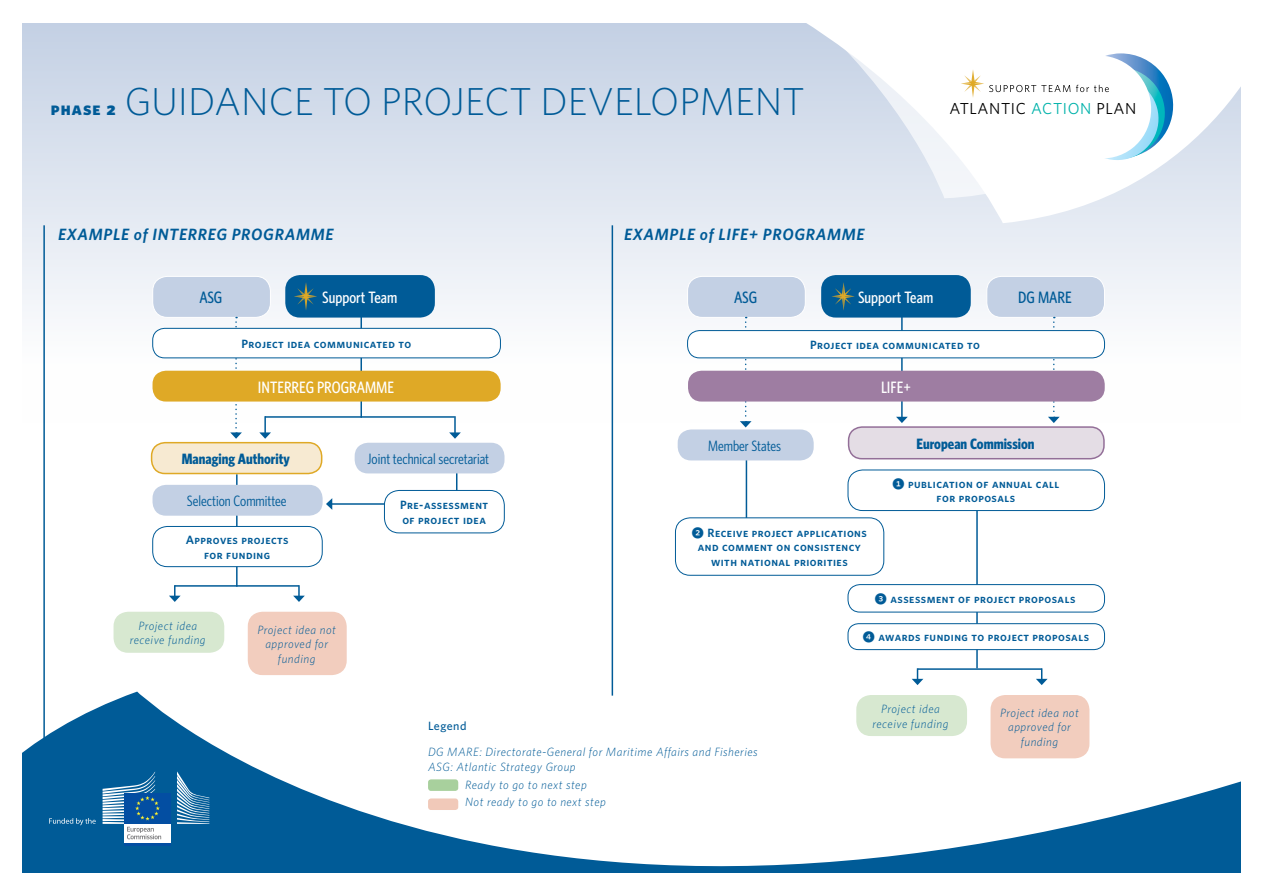
<style>
.page{position:relative;width:1263px;height:893px;background:#fff}
.page>*{position:absolute;margin:0;border:0;box-sizing:border-box;transform-origin:0 0}
.t1{font:300 39px "Whitney HTF";color:#005b97}
.t2{font:500 condensed 16.5px "Whitney HTF";color:#fff}
.t3{font:500 condensed 16.5px "Whitney HTF";color:#005b97}
.t4{font:italic 600 16.35px "Whitney HTF";letter-spacing:.04em;color:#005b97}
.t5{font:15.9px "Whitney HTF";letter-spacing:.04em;color:#000}
.t6{font:condensed 15px "Whitney HTF";color:#005b97}
.t7{font:700 condensed 15px "Whitney HTF";color:#005b97}
.t8{font:12px/14.4px "Whitney HTF Semi Bold SC";letter-spacing:.04em;color:#005b97;text-align:center}
.t9{font:italic 300 12px/14.4px "Whitney HTF";letter-spacing:.04em;color:#005b97;text-align:center}
.t10{font:500 12px "Whitney HTF";letter-spacing:.04em;color:#005b97}
.s1{font-family:"Whitney HTF Black SC";font-weight:400;font-size:18px}
.s2{color:#00b2aa}
.s3{font-family:"Whitney Index Black Round Bd"}
</style>
<div class="page">
<div style="left:22px;top:23px;width:1219px;height:400px;background:linear-gradient(to bottom,#c4d1e5,#fff)"></div>
<svg style="left:22px;top:692px;width:1219px;height:181px"></svg>
<svg style="left:49px;top:818px;width:47px;height:7px"></svg>
<div style="left:124px;top:823px;width:46px;height:20px;background:#fff"></div>
<div style="left:124px;top:793px;width:46px;height:31px;background:#034ea2"></div>
<hr style="left:124px;top:843px;width:46px;height:2px;background:#034ea2">
<svg style="left:177px;top:771px;width:32px;height:53px;background:#4688b3"></svg>
<svg style="left:103px;top:771px;width:58px;height:68px"></svg>
<svg style="left:127px;top:23px;width:1114px;height:200px;background:#e1e7f1"></svg>
<svg style="left:162px;top:23px;width:1078px;height:175px;fill:#d7dfed"></svg>
<svg style="left:961px;top:49px;width:219px;height:116px"></svg>
<hr style="left:332px;top:503px;width:76px;height:2px;background:#005b97">
<svg style="left:326px;top:498px;width:6px;height:12px"></svg>
<hr style="left:360px;top:311px;width:2px;height:107px;background:#005b97">
<hr style="left:901px;top:311px;width:2px;height:106px;background:#005b97">
<svg style="left:896px;top:417px;width:12px;height:6px"></svg>
<hr style="left:265px;top:416px;width:190px;height:2px;background:#005b97">
<svg style="left:259px;top:416px;width:12px;height:23px"></svg>
<svg style="left:449px;top:416px;width:12px;height:23px"></svg>
<hr style="left:236px;top:474px;width:2px;height:113px;background:#005b97">
<hr style="left:976px;top:482px;width:2px;height:186px;background:#005b97">
<hr style="left:746px;top:458px;width:1px;height:63px;background:#005b97">
<hr style="left:456px;top:460px;width:1px;height:44px;background:#005b97">
<hr style="left:175px;top:585px;width:124px;height:2px;background:#005b97">
<svg style="left:169px;top:585px;width:12px;height:17px"></svg>
<svg style="left:293px;top:585px;width:12px;height:17px"></svg>
<hr style="left:917px;top:668px;width:125px;height:2px;background:#005b97">
<svg style="left:912px;top:668px;width:11px;height:17px"></svg>
<svg style="left:1036px;top:668px;width:11px;height:17px"></svg>
<div style="left:114px;top:612px;width:110px;height:41px;background:#d7e8d0;border-radius:15px"></div>
<div style="left:856px;top:695px;width:111px;height:41px;background:#d7e8d0;border-radius:15px"></div>
<div style="left:248px;top:612px;width:99px;height:63px;background:#f2cdbe;border-radius:15px"></div>
<div style="left:990px;top:695px;width:99px;height:63px;background:#f2cdbe;border-radius:15px"></div>
<div style="left:152px;top:443px;width:170px;height:30px;background:#f7ead2;border-radius:14px"></div>
<div style="left:151px;top:442px;width:171px;height:32px;border:2px solid #dfa926;border-radius:14px"></div>
<div style="left:153px;top:485px;width:170px;height:31px;background:#c3d0e4;border-radius:14px"></div>
<div style="left:678px;top:429px;width:136px;height:31px;background:#c3d0e4;border-radius:14px"></div>
<div style="left:153px;top:526px;width:169px;height:41px;background:#fff;border-radius:15px"></div>
<div style="left:153px;top:526px;width:169px;height:41px;border:1px solid #005b97;border-radius:15px"></div>
<div style="left:848px;top:624px;width:256px;height:26px;background:#fff;border-radius:10px"></div>
<div style="left:848px;top:623px;width:257px;height:27px;border:1px solid #005b97;border-radius:10px"></div>
<div style="left:285px;top:275px;width:150px;height:43px;background:#005b97;border-radius:15px"></div>
<div style="left:821px;top:275px;width:150px;height:43px;background:#005b97;border-radius:15px"></div>
<div style="left:355px;top:443px;width:149px;height:30px;background:#c3d0e4;border-radius:14px"></div>
<div style="left:848px;top:427px;width:256px;height:32px;background:#e4dde5;border-radius:14px"></div>
<div style="left:848px;top:426px;width:257px;height:33px;border:2px solid #936f98;border-radius:14px"></div>
<div style="left:384px;top:490px;width:120px;height:43px;background:#fff;border-radius:15px"></div>
<div style="left:384px;top:490px;width:120px;height:43px;border:1px solid #005b97;border-radius:15px"></div>
<div style="left:848px;top:585px;width:256px;height:27px;background:#fff;border-radius:12px"></div>
<div style="left:848px;top:584px;width:257px;height:28px;border:1px solid #005b97;border-radius:12px"></div>
<div style="left:848px;top:470px;width:256px;height:41px;background:#fff;border-radius:15px"></div>
<div style="left:848px;top:470px;width:257px;height:41px;border:1px solid #005b97;border-radius:15px"></div>
<div style="left:675px;top:518px;width:209px;height:57px;border:1px solid #005b97;border-radius:15px"></div>
<div style="left:987px;top:276px;width:117px;height:41px;background:#c3d0e4;border-radius:15px"></div>
<div style="left:986px;top:276px;width:119px;height:42px;border:1px solid #fff;border-radius:15px"></div>
<div style="left:153px;top:276px;width:117px;height:41px;background:#c3d0e4;border-radius:15px"></div>
<div style="left:153px;top:276px;width:118px;height:42px;border:1px solid #fff;border-radius:15px"></div>
<div style="left:687px;top:276px;width:118px;height:41px;background:#c3d0e4;border-radius:15px"></div>
<div style="left:687px;top:276px;width:118px;height:42px;border:1px solid #fff;border-radius:15px"></div>
<hr style="left:612px;top:225px;width:1px;height:471px;background:#005b97">
<hr style="left:43px;top:225px;width:2px;height:517px;background:#005b97">
<svg style="left:832px;top:282px;width:23px;height:28px"></svg>
<svg style="left:294px;top:283px;width:23px;height:27px"></svg>
<div style="left:428px;top:779px;width:30px;height:12px;background:#a8d09d;border-radius:3px"></div>
<div style="left:428px;top:798px;width:30px;height:12px;background:#f1c9b9;border-radius:3px"></div>
<svg style="left:1048px;top:317px;width:12px;height:106px"></svg>
<svg style="left:740px;top:317px;width:11px;height:110px"></svg>
<svg style="left:230px;top:317px;width:12px;height:122px"></svg>
<div style="left:687px;top:331px;width:417px;height:27px;background:#fff;border-radius:12px"></div>
<div style="left:687px;top:330px;width:418px;height:28px;border:1px solid #005b97;border-radius:12px"></div>
<div style="left:688px;top:371px;width:417px;height:31px;background:#9e7da2;border-radius:14px"></div>
<div style="left:153px;top:371px;width:348px;height:31px;background:#dfa926;border-radius:14px"></div>
<div style="left:153px;top:328px;width:347px;height:30px;background:#fff;border-radius:12px"></div>
<div style="left:153px;top:328px;width:348px;height:30px;border:1px solid #005b97;border-radius:12px"></div>
<h1 class="t1" style="left:51px;top:79px;width:755px"><span class="s1">phase 2</span> GUIDANCE TO PROJECT DEVELOPMENT</h1>
<h3 class="t4" style="left:58px;top:225px;width:277px">EXAMPLE of INTERREG PROGRAMME</h3>
<h3 class="t4" style="left:624px;top:225px;width:242px">EXAMPLE of LIFE+ PROGRAMME</h3>
<h3 class="t5" style="left:949px;top:99px;width:188px">ATLANTIC <span class="s2">ACTION</span> PLAN</h3>
<h2 class="t2" style="left:322px;top:288px;width:77px">Support Team</h2>
<h2 class="t2" style="left:858px;top:288px;width:77px">Support Team</h2>
<h2 class="t3" style="left:199px;top:288px;width:24px">ASG</h2>
<h2 class="t3" style="left:734px;top:288px;width:24px">ASG</h2>
<h2 class="t3" style="left:1018px;top:288px;width:55px">DG MARE</h2>
<p class="t8" style="left:241px;top:336px;width:171px">Project idea communicated to</p>
<p class="t8" style="left:810px;top:337px;width:171px">Project idea communicated to</p>
<h2 class="t2" style="left:258px;top:377px;width:138px">INTERREG PROGRAMME</h2>
<h2 class="t2" style="left:881px;top:377px;width:31px">LIFE+</h2>
<p class="t7" style="left:182px;top:450px;width:109px">Managing Authority</p>
<p class="t6" style="left:187px;top:493px;width:101px">Selection Committee</p>
<p class="t8" style="left:186px;top:532px;width:104px">Approves projects for funding</p>
<p class="t9" style="left:130px;top:618px;width:77px">Project idea receive funding</p>
<p class="t9" style="left:257px;top:622px;width:80px">Project idea not approved for funding</p>
<p class="t6" style="left:368px;top:450px;width:123px">Joint technical secretariat</p>
<p class="t8" style="left:400px;top:498px;width:90px;text-align:left">Pre-assessment of project idea</p>
<p class="t6" style="left:708px;top:437px;width:75px">Member States</p>
<p class="t8" style="left:692px;top:525px;width:176px"><span class="s3">2</span> Receive project applications and comment on consistency with national priorities</p>
<p class="t7" style="left:916px;top:435px;width:119px">European Commission</p>
<p class="t8" style="left:892px;top:476px;width:168px"><span class="s3">1</span> publication of annual call for proposals</p>
<p class="t8" style="left:875px;top:591px;width:202px"><span class="s3">3</span> assessment of project proposals</p>
<p class="t8" style="left:863px;top:630px;width:228px"><span class="s3">4</span> awards funding to project proposals</p>
<p class="t10" style="left:428px;top:719px;width:40px">Legend</p>
<p class="t9" style="left:428px;top:745px;width:331px;text-align:left">DG MARE: Directorate-General for Maritime Affairs and Fisheries<br>ASG: Atlantic Strategy Group</p>
<p class="t9" style="left:465px;top:776px;width:142px;line-height:17.4px;text-align:left">Ready to go to next step<br>Not ready to go to next step</p>
<p class="t9" style="left:872px;top:701px;width:77px">Project idea receive funding</p>
<p class="t9" style="left:1000px;top:705px;width:80px">Project idea not approved for funding</p>
</div>
